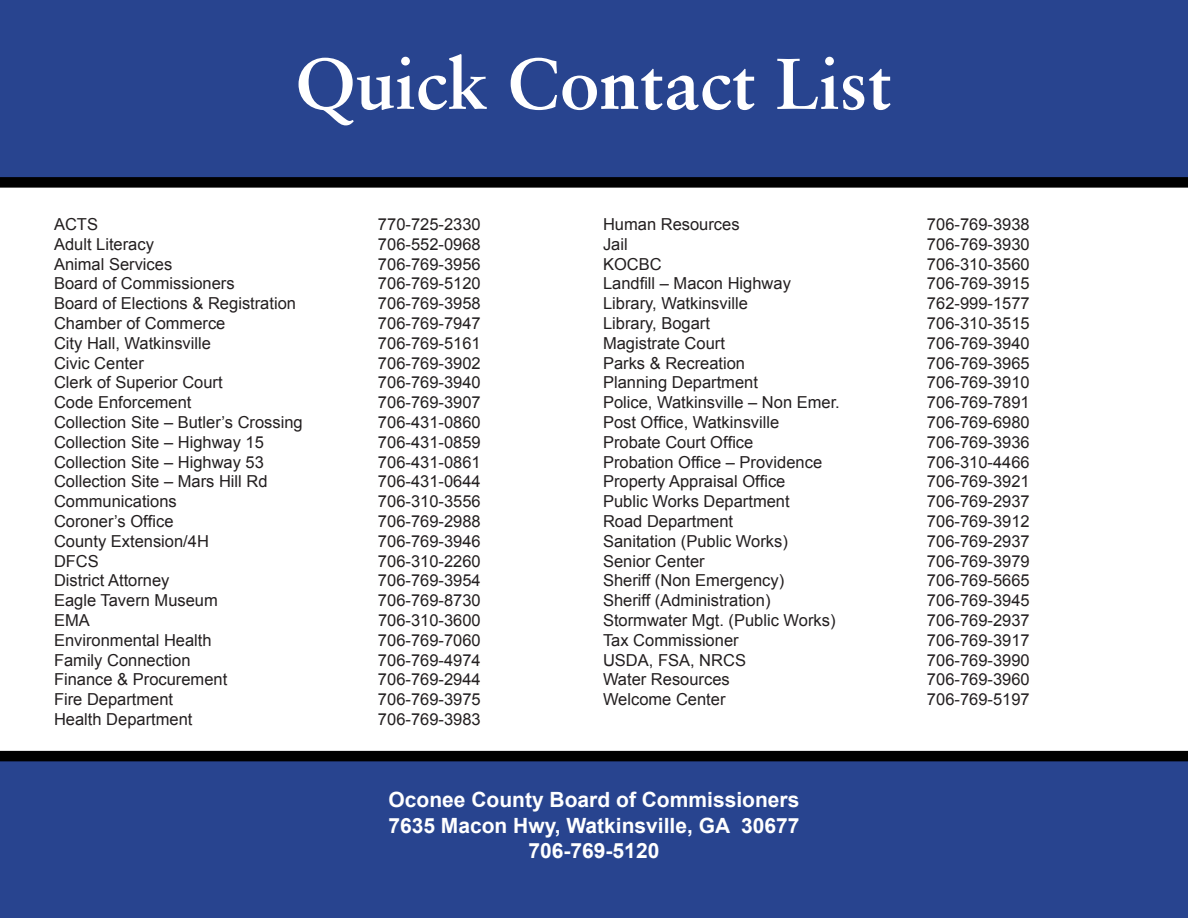
<style>
.page{position:relative;width:1188px;height:918px;background:#fff}
.page>*{position:absolute;margin:0;border:0;box-sizing:border-box;transform-origin:0 0}
.t1{font:700 72px "Sabon LT Pro";color:#fff}
.t2{font:54px "Minion Pro";color:#fff}
.t3{font:700 21px "Arial";color:#fff}
.t4{font:16.5px "Arial";color:#231f20}
</style>
<div class="page">
<div style="left:0;top:751px;width:1188px;height:167px;background:#28448f"></div>
<div style="left:0;top:0;width:1188px;height:188px;background:#28448f"></div>
<p class="t1" style="left:296px;top:39px;width:598px">Quick Contact List</p>
<p class="t2" style="left:389px;top:40px;width:411px">Quick Contact List</p>
<p class="t4" style="left:54px;top:213px;width:46px">ACTS</p>
<p class="t4" style="left:378px;top:213px;width:104px">770-725-2330</p>
<p class="t4" style="left:54px;top:233px;width:101px">Adult Literacy</p>
<p class="t4" style="left:378px;top:233px;width:104px">706-552-0968</p>
<p class="t4" style="left:54px;top:253px;width:120px">Animal Services</p>
<p class="t4" style="left:378px;top:253px;width:104px">706-769-3956</p>
<p class="t4" style="left:54px;top:273px;width:182px">Board of Commissioners</p>
<p class="t4" style="left:378px;top:273px;width:104px">706-769-5120</p>
<p class="t4" style="left:54px;top:293px;width:244px">Board of Elections &amp; Registration</p>
<p class="t4" style="left:378px;top:293px;width:104px">706-769-3958</p>
<p class="t4" style="left:54px;top:312px;width:173px">Chamber of Commerce</p>
<p class="t4" style="left:378px;top:312px;width:104px">706-769-7947</p>
<p class="t4" style="left:54px;top:332px;width:159px">City Hall, Watkinsville</p>
<p class="t4" style="left:378px;top:332px;width:104px">706-769-5161</p>
<p class="t4" style="left:54px;top:352px;width:91px">Civic Center</p>
<p class="t4" style="left:378px;top:352px;width:104px">706-769-3902</p>
<p class="t4" style="left:54px;top:372px;width:170px">Clerk of Superior Court</p>
<p class="t4" style="left:378px;top:372px;width:104px">706-769-3940</p>
<p class="t4" style="left:54px;top:392px;width:139px">Code Enforcement</p>
<p class="t4" style="left:378px;top:392px;width:104px">706-769-3907</p>
<p class="t4" style="left:54px;top:411px;width:250px">Collection Site – Butler’s Crossing</p>
<p class="t4" style="left:378px;top:411px;width:104px">706-431-0860</p>
<p class="t4" style="left:54px;top:431px;width:211px">Collection Site – Highway 15</p>
<p class="t4" style="left:378px;top:431px;width:104px">706-431-0859</p>
<p class="t4" style="left:54px;top:451px;width:211px">Collection Site – Highway 53</p>
<p class="t4" style="left:378px;top:451px;width:104px">706-431-0861</p>
<p class="t4" style="left:54px;top:471px;width:215px">Collection Site – Mars Hill Rd</p>
<p class="t4" style="left:378px;top:471px;width:104px">706-431-0644</p>
<p class="t4" style="left:54px;top:491px;width:124px">Communications</p>
<p class="t4" style="left:378px;top:491px;width:104px">706-310-3556</p>
<p class="t4" style="left:54px;top:510px;width:121px">Coroner’s Office</p>
<p class="t4" style="left:378px;top:510px;width:104px">706-769-2988</p>
<p class="t4" style="left:54px;top:530px;width:156px">County Extension/4H</p>
<p class="t4" style="left:378px;top:530px;width:104px">706-769-3946</p>
<p class="t4" style="left:54px;top:550px;width:46px">DFCS</p>
<p class="t4" style="left:378px;top:550px;width:104px">706-310-2260</p>
<p class="t4" style="left:54px;top:570px;width:117px">District Attorney</p>
<p class="t4" style="left:378px;top:570px;width:104px">706-769-3954</p>
<p class="t4" style="left:54px;top:590px;width:165px">Eagle Tavern Museum</p>
<p class="t4" style="left:378px;top:590px;width:104px">706-769-8730</p>
<p class="t4" style="left:54px;top:609px;width:37px">EMA</p>
<p class="t4" style="left:378px;top:609px;width:104px">706-310-3600</p>
<p class="t4" style="left:54px;top:629px;width:159px">Environmental Health</p>
<p class="t4" style="left:378px;top:629px;width:104px">706-769-7060</p>
<p class="t4" style="left:54px;top:649px;width:138px">Family Connection</p>
<p class="t4" style="left:378px;top:649px;width:104px">706-769-4974</p>
<p class="t4" style="left:54px;top:669px;width:175px">Finance &amp; Procurement</p>
<p class="t4" style="left:378px;top:669px;width:104px">706-769-2944</p>
<p class="t4" style="left:54px;top:689px;width:121px">Fire Department</p>
<p class="t4" style="left:378px;top:689px;width:104px">706-769-3975</p>
<p class="t4" style="left:54px;top:708px;width:140px">Health Department</p>
<p class="t4" style="left:378px;top:708px;width:104px">706-769-3983</p>
<p class="t4" style="left:603px;top:213px;width:138px">Human Resources</p>
<p class="t4" style="left:927px;top:213px;width:104px">706-769-3938</p>
<p class="t4" style="left:603px;top:233px;width:26px">Jail</p>
<p class="t4" style="left:927px;top:233px;width:104px">706-769-3930</p>
<p class="t4" style="left:603px;top:253px;width:60px">KOCBC</p>
<p class="t4" style="left:927px;top:253px;width:104px">706-310-3560</p>
<p class="t4" style="left:603px;top:273px;width:189px">Landfill – Macon Highway</p>
<p class="t4" style="left:927px;top:273px;width:104px">706-769-3915</p>
<p class="t4" style="left:603px;top:293px;width:146px">Library, Watkinsville</p>
<p class="t4" style="left:927px;top:293px;width:104px">762-999-1577</p>
<p class="t4" style="left:603px;top:312px;width:108px">Library, Bogart</p>
<p class="t4" style="left:927px;top:312px;width:104px">706-310-3515</p>
<p class="t4" style="left:603px;top:332px;width:123px">Magistrate Court</p>
<p class="t4" style="left:927px;top:332px;width:104px">706-769-3940</p>
<p class="t4" style="left:603px;top:352px;width:144px">Parks &amp; Recreation</p>
<p class="t4" style="left:927px;top:352px;width:104px">706-769-3965</p>
<p class="t4" style="left:603px;top:372px;width:156px">Planning Department</p>
<p class="t4" style="left:927px;top:372px;width:104px">706-769-3910</p>
<p class="t4" style="left:603px;top:392px;width:238px">Police, Watkinsville – Non Emer.</p>
<p class="t4" style="left:927px;top:392px;width:104px">706-769-7891</p>
<p class="t4" style="left:603px;top:411px;width:178px">Post Office, Watkinsville</p>
<p class="t4" style="left:927px;top:411px;width:104px">706-769-6980</p>
<p class="t4" style="left:603px;top:431px;width:152px">Probate Court Office</p>
<p class="t4" style="left:927px;top:431px;width:104px">706-769-3936</p>
<p class="t4" style="left:603px;top:451px;width:221px">Probation Office – Providence</p>
<p class="t4" style="left:927px;top:451px;width:104px">706-310-4466</p>
<p class="t4" style="left:603px;top:471px;width:184px">Property Appraisal Office</p>
<p class="t4" style="left:927px;top:471px;width:104px">706-769-3921</p>
<p class="t4" style="left:603px;top:491px;width:188px">Public Works Department</p>
<p class="t4" style="left:927px;top:491px;width:104px">706-769-2937</p>
<p class="t4" style="left:603px;top:510px;width:132px">Road Department</p>
<p class="t4" style="left:927px;top:510px;width:104px">706-769-3912</p>
<p class="t4" style="left:603px;top:530px;width:186px">Sanitation (Public Works)</p>
<p class="t4" style="left:927px;top:530px;width:104px">706-769-2937</p>
<p class="t4" style="left:603px;top:550px;width:103px">Senior Center</p>
<p class="t4" style="left:927px;top:550px;width:104px">706-769-3979</p>
<p class="t4" style="left:603px;top:570px;width:183px">Sheriff (Non Emergency)</p>
<p class="t4" style="left:927px;top:570px;width:104px">706-769-5665</p>
<p class="t4" style="left:603px;top:590px;width:169px">Sheriff (Administration)</p>
<p class="t4" style="left:927px;top:590px;width:104px">706-769-3945</p>
<p class="t4" style="left:603px;top:609px;width:234px">Stormwater Mgt. (Public Works)</p>
<p class="t4" style="left:927px;top:609px;width:104px">706-769-2937</p>
<p class="t4" style="left:603px;top:629px;width:137px">Tax Commissioner</p>
<p class="t4" style="left:927px;top:629px;width:104px">706-769-3917</p>
<p class="t4" style="left:603px;top:649px;width:145px">USDA, FSA, NRCS</p>
<p class="t4" style="left:927px;top:649px;width:104px">706-769-3990</p>
<p class="t4" style="left:603px;top:669px;width:128px">Water Resources</p>
<p class="t4" style="left:927px;top:669px;width:104px">706-769-3960</p>
<p class="t4" style="left:603px;top:689px;width:124px">Welcome Center</p>
<p class="t4" style="left:927px;top:689px;width:104px">706-769-5197</p>
<p class="t3" style="left:389px;top:786px;width:412px">Oconee County Board of Commissioners</p>
<p class="t3" style="left:388px;top:811px;width:413px">7635 Macon Hwy, Watkinsville, GA 30677</p>
<p class="t3" style="left:529px;top:837px;width:132px">706-769-5120</p>
</div>
